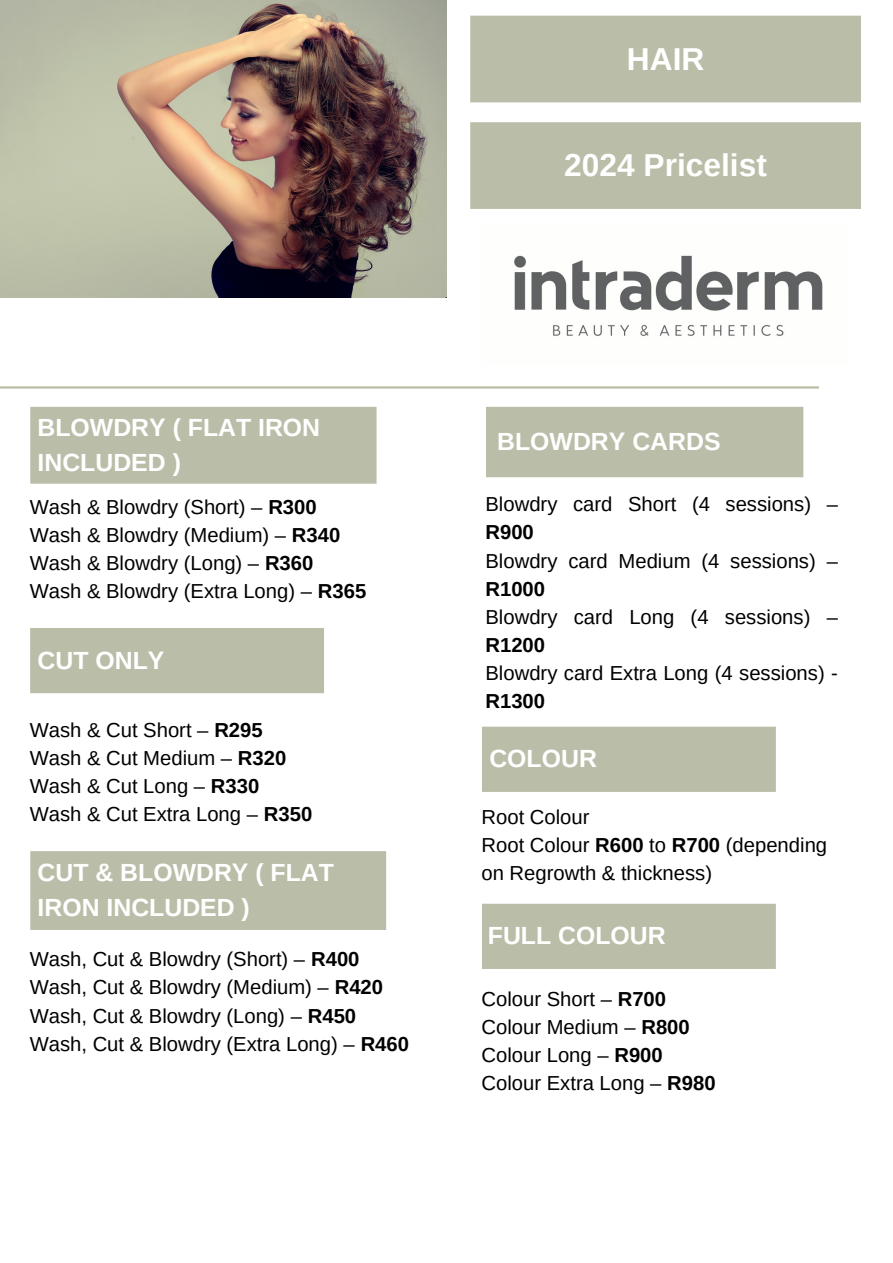
<style>
.page{position:relative;width:893px;height:1263px;background:#fff}
.page>*{position:absolute;margin:0;border:0;box-sizing:border-box;transform-origin:0 0}
.t1{font:700 31.72px "Arimo";color:#fff}
.t2{font:700 25.88px "Arimo";color:#fff}
.t3{font:700 24.83px/34.5px "Arimo";color:#fff}
.t4{font:20.25px/28.1px "Arimo";color:#000}
.s1{font-weight:700}
</style>
<div class="page">
<div style="left:470px;top:16px;width:391px;height:86px;background:#babda7"></div>
<div style="left:470px;top:122px;width:391px;height:87px;background:#babda7"></div>
<div style="left:30px;top:407px;width:346px;height:77px;background:#babda7"></div>
<hr style="left:0;top:386px;width:819px;height:3px;background:#babda7">
<img style="left:514px;top:255px;width:309px;height:81px">
<div style="left:30px;top:628px;width:294px;height:65px;background:#babda7"></div>
<div style="left:482px;top:727px;width:294px;height:65px;background:#babda7"></div>
<div style="left:486px;top:407px;width:317px;height:70px;background:#babda7"></div>
<img style="left:0;top:0;width:447px;height:297px">
<div style="left:30px;top:851px;width:356px;height:79px;background:#babda7"></div>
<div style="left:482px;top:904px;width:294px;height:65px;background:#babda7"></div>
<p class="t1" style="left:627px;top:41px;width:79px">HAIR</p>
<p class="t3" style="left:38px;top:410px;width:284px">BLOWDRY ( FLAT IRON<br>INCLUDED )</p>
<p class="t4" style="left:30px;top:493px;width:288px">Wash &amp; Blowdry (Short) – <span class="s1">R300</span></p>
<h3 class="t4" style="left:30px;top:521px;width:312px">Wash &amp; Blowdry (Medium) – <span class="s1">R340</span></h3>
<p class="t4" style="left:30px;top:549px;width:285px">Wash &amp; Blowdry (Long) – <span class="s1">R360</span></p>
<p class="t4" style="left:30px;top:577px;width:338px">Wash &amp; Blowdry (Extra Long) – <span class="s1">R365</span></p>
<p class="t3" style="left:38px;top:643px;width:128px">CUT ONLY</p>
<h2 class="t1" style="left:564px;top:148px;width:204px">2024 Pricelist</h2>
<p class="t2" style="left:504px;top:426px;width:158px">MANICURES</p>
<p class="t3" style="left:497px;top:424px;width:225px">BLOWDRY CARDS</p>
<p class="t4" style="left:485px;top:490px;width:354px">Blowdry card Short (4 sessions) –<br><span class="s1">R900</span></p>
<h3 class="t4" style="left:485px;top:546px;width:354px">Blowdry card Medium (4 sessions) –<br><span class="s1">R1000</span></h3>
<p class="t4" style="left:485px;top:603px;width:354px">Blowdry card Long (4 sessions) –<br><span class="s1">R1200</span></p>
<p class="t4" style="left:485px;top:659px;width:354px">Blowdry card Extra Long (4 sessions) -<br><span class="s1">R1300</span></p>
<p class="t4" style="left:30px;top:716px;width:234px">Wash &amp; Cut Short – <span class="s1">R295</span></p>
<p class="t4" style="left:30px;top:744px;width:258px">Wash &amp; Cut Medium – <span class="s1">R320</span></p>
<h3 class="t4" style="left:30px;top:772px;width:231px">Wash &amp; Cut Long – <span class="s1">R330</span></h3>
<p class="t4" style="left:30px;top:800px;width:284px">Wash &amp; Cut Extra Long – <span class="s1">R350</span></p>
<p class="t4" style="left:481px;top:803px;width:109px">Root Colour</p>
<p class="t4" style="left:481px;top:831px;width:347px">Root Colour <span class="s1">R600</span> to <span class="s1">R700</span> (depending on Regrowth &amp; thickness)</p>
<p class="t3" style="left:489px;top:741px;width:109px">COLOUR</p>
<p class="t3" style="left:38px;top:855px;width:298px">CUT &amp; BLOWDRY ( FLAT<br>IRON INCLUDED )</p>
<p class="t4" style="left:30px;top:945px;width:331px">Wash, Cut &amp; Blowdry (Short) – <span class="s1">R400</span></p>
<p class="t4" style="left:30px;top:973px;width:355px">Wash, Cut &amp; Blowdry (Medium) – <span class="s1">R420</span></p>
<h3 class="t4" style="left:30px;top:1001px;width:328px">Wash, Cut &amp; Blowdry (Long) – <span class="s1">R450</span></h3>
<h3 class="t4" style="left:30px;top:1030px;width:381px">Wash, Cut &amp; Blowdry (Extra Long) – <span class="s1">R460</span></h3>
<p class="t3" style="left:488px;top:918px;width:179px">FULL COLOUR</p>
<p class="t4" style="left:481px;top:985px;width:186px">Colour Short – <span class="s1">R700</span></p>
<p class="t4" style="left:481px;top:1013px;width:210px">Colour Medium – <span class="s1">R800</span></p>
<p class="t4" style="left:481px;top:1041px;width:183px">Colour Long – <span class="s1">R900</span></p>
<h3 class="t4" style="left:481px;top:1069px;width:236px">Colour Extra Long – <span class="s1">R980</span></h3>
</div>
